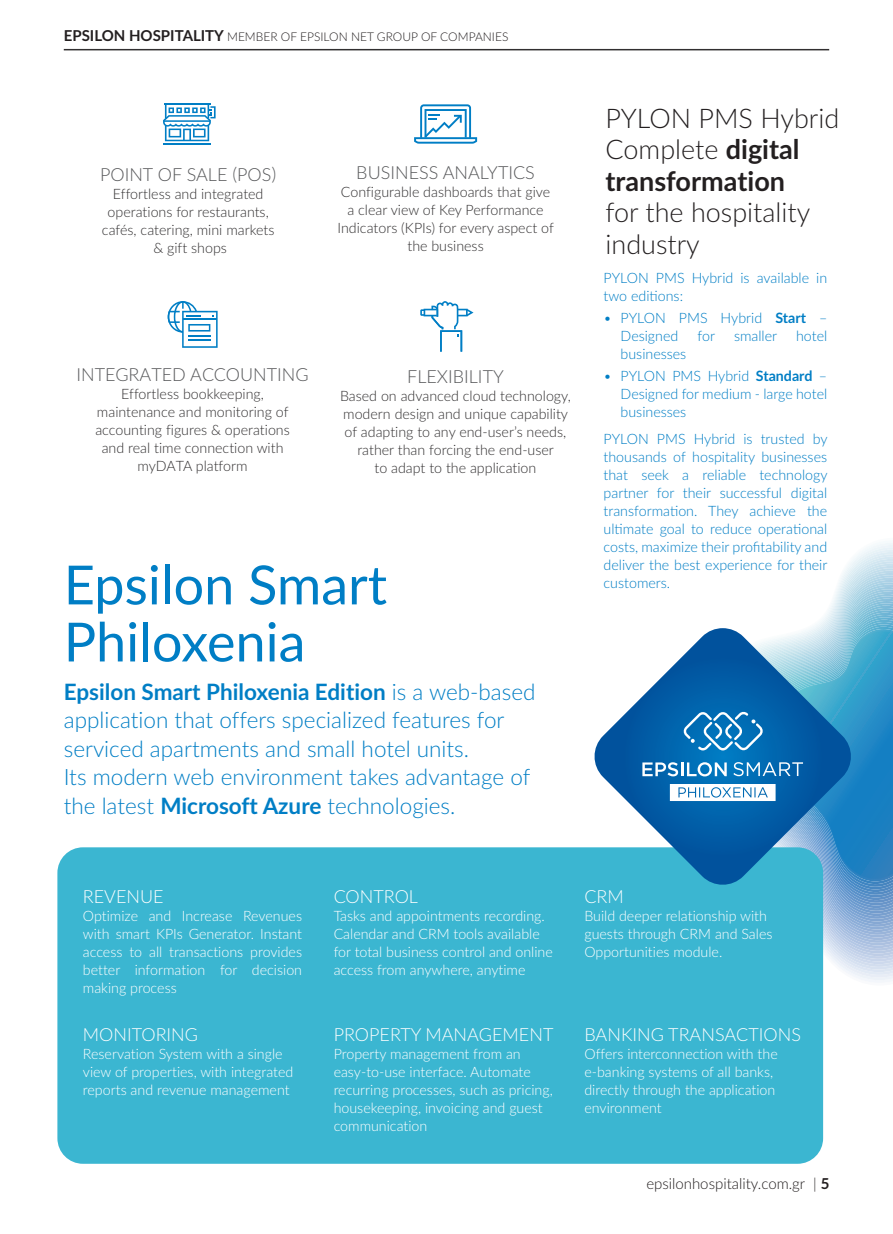
<style>
.page{position:relative;width:893px;height:1234px;background:#fff}
.page>*{position:absolute;margin:0;border:0;box-sizing:border-box;transform-origin:0 0}
.t1{font:54px/57px "Lato";color:#007ec5}
.t2{font:300 27px/31.5px "Lato";color:#231f20}
.t3{font:300 22.5px/28.5px "Lato";color:#007ec5}
.t4{font:300 18px "Lato";color:#57585a}
.t5{font:300 18px "Lato";color:#fff}
.t6{font:300 15px "Lato";color:#231f20}
.t7{font:300 14.25px/18px "Lato";color:#fff}
.t8{font:300 14.25px/18px "Lato";color:#312f30;text-align:center}
.t9{font:300 14.25px/18px "Lato";color:#007ec5}
.t10{font:300 12px "Lato";color:#231f20}
.s1{font-weight:700;font-size:15px}
.s2{font-weight:700}
</style>
<div class="page">
<hr style="left:64px;top:49px;width:765px;height:1px;background:#312f30">
<hr style="left:163px;top:143px;width:48px;height:2px;background:#007ec5">
<svg style="left:163px;top:103px;width:53px;height:38px"></svg>
<svg style="left:414px;top:104px;width:63px;height:40px"></svg>
<svg style="left:168px;top:301px;width:50px;height:47px"></svg>
<hr style="left:188px;top:339px;width:22px;height:2px;background:#007ec5">
<svg style="left:420px;top:301px;width:53px;height:50px"></svg>
<div style="left:57px;top:847px;width:766px;height:316px;background:#3bb6d1;border-radius:26px"></div>
<svg style="left:592px;top:697px;width:50px;height:151px"></svg>
<svg style="left:642px;top:603px;width:251px;height:307px"></svg>
<p class="t10" style="left:64px;top:28px;width:446px"><span class="s1">EPSILON HOSPITALITY</span> MEMBER OF EPSILON NET GROUP OF COMPANIES</p>
<p class="t4" style="left:100px;top:161px;width:178px">POINT OF SALE (POS)</p>
<p class="t8" style="left:102px;top:184px;width:174px">Effortless and integrated operations for restaurants, cafés, catering, mini markets &amp; gift shops</p>
<p class="t4" style="left:356px;top:160px;width:180px">BUSINESS ANALYTICS</p>
<p class="t8" style="left:337px;top:183px;width:218px">Configurable dashboards that give a clear view of Key Performance<br>Indicators (KPIs) for every aspect of the business</p>
<p class="t4" style="left:77px;top:362px;width:234px">INTEGRATED ACCOUNTING</p>
<p class="t8" style="left:95px;top:384px;width:196px">Effortless bookkeeping, maintenance and monitoring of accounting figures &amp; operations and real time connection with myDATA platform</p>
<p class="t4" style="left:407px;top:363px;width:98px">FLEXIBILITY</p>
<p class="t8" style="left:340px;top:386px;width:232px">Based on advanced cloud technology, modern design and unique capability of adapting to any end-user’s needs, rather than forcing the end-user<br>to adapt to the application</p>
<h1 class="t1" style="left:64px;top:554px;width:325px">Epsilon Smart<br>Philoxenia</h1>
<h3 class="t3" style="left:64px;top:676px;width:473px"><span class="s2">Epsilon Smart Philoxenia Edition</span> is a web-based application that offers specialized features for serviced apartments and small hotel units.<br>Its modern web environment takes advantage of the latest <span class="s2">Microsoft Azure</span> technologies.</h3>
<h2 class="t2" style="left:605px;top:101px;width:235px">PYLON PMS Hybrid<br>Complete <span class="s2">digital transformation</span></h2>
<h2 class="t2" style="left:605px;top:196px;width:206px">for the hospitality industry</h2>
<p class="t9" style="left:604px;top:268px;width:225px">PYLON PMS Hybrid is available in two editions:</p>
<p class="t9" style="left:621px;top:308px;width:208px;text-indent:-17px">• PYLON PMS Hybrid <span class="s2">Start</span> –<br>Designed</p>
<p class="t9" style="left:698px;top:326px;width:19px">for</p>
<p class="t9" style="left:734px;top:326px;width:45px">smaller</p>
<p class="t9" style="left:796px;top:326px;width:33px">hotel</p>
<p class="t9" style="left:621px;top:344px;width:67px">businesses</p>
<p class="t9" style="left:621px;top:366px;width:208px;text-align:justify;text-indent:-17px">• PYLON PMS Hybrid <span class="s2">Standard</span> – Designed for medium - large hotel businesses</p>
<p class="t9" style="left:604px;top:429px;width:225px;text-align:justify">PYLON PMS Hybrid is trusted by thousands of hospitality businesses that seek a reliable technology partner for their successful digital transformation. They achieve the ultimate goal to reduce operational costs, maximize their profitability and deliver the best experience for their customers.</p>
<p class="t5" style="left:83px;top:883px;width:82px">REVENUE</p>
<p class="t7" style="left:83px;top:906px;width:221px;text-align:justify">Optimize and Increase Revenues with smart KPIs Generator. Instant access to all transactions provides better information for decision making process</p>
<p class="t5" style="left:83px;top:1021px;width:117px">MONITORING</p>
<p class="t7" style="left:83px;top:1043px;width:212px">Reservation System with a single view of properties, with integrated reports and revenue management</p>
<p class="t5" style="left:334px;top:883px;width:86px">CONTROL</p>
<p class="t7" style="left:334px;top:906px;width:221px">Tasks and appointments recording.<br>Calendar and CRM tools available for total business control and online access from anywhere, anytime</p>
<p class="t5" style="left:334px;top:1021px;width:221px">PROPERTY MANAGEMENT</p>
<p class="t7" style="left:334px;top:1043px;width:221px">Property management from an easy-to-use interface. Automate recurring processes, such as pricing, housekeeping, invoicing and guest communication</p>
<p class="t5" style="left:584px;top:883px;width:41px">CRM</p>
<p class="t7" style="left:584px;top:906px;width:190px">Build deeper relationship with guests through CRM and Sales<br>Opportunities module.</p>
<p class="t5" style="left:584px;top:1021px;width:218px">BANKING TRANSACTIONS</p>
<p class="t7" style="left:584px;top:1043px;width:195px">Offers interconnection with the e-banking systems of all banks, directly through the application environment</p>
<p class="t6" style="left:646px;top:1173px;width:185px">epsilonhospitality.com.gr | <span class="s2">5</span></p>
</div>
